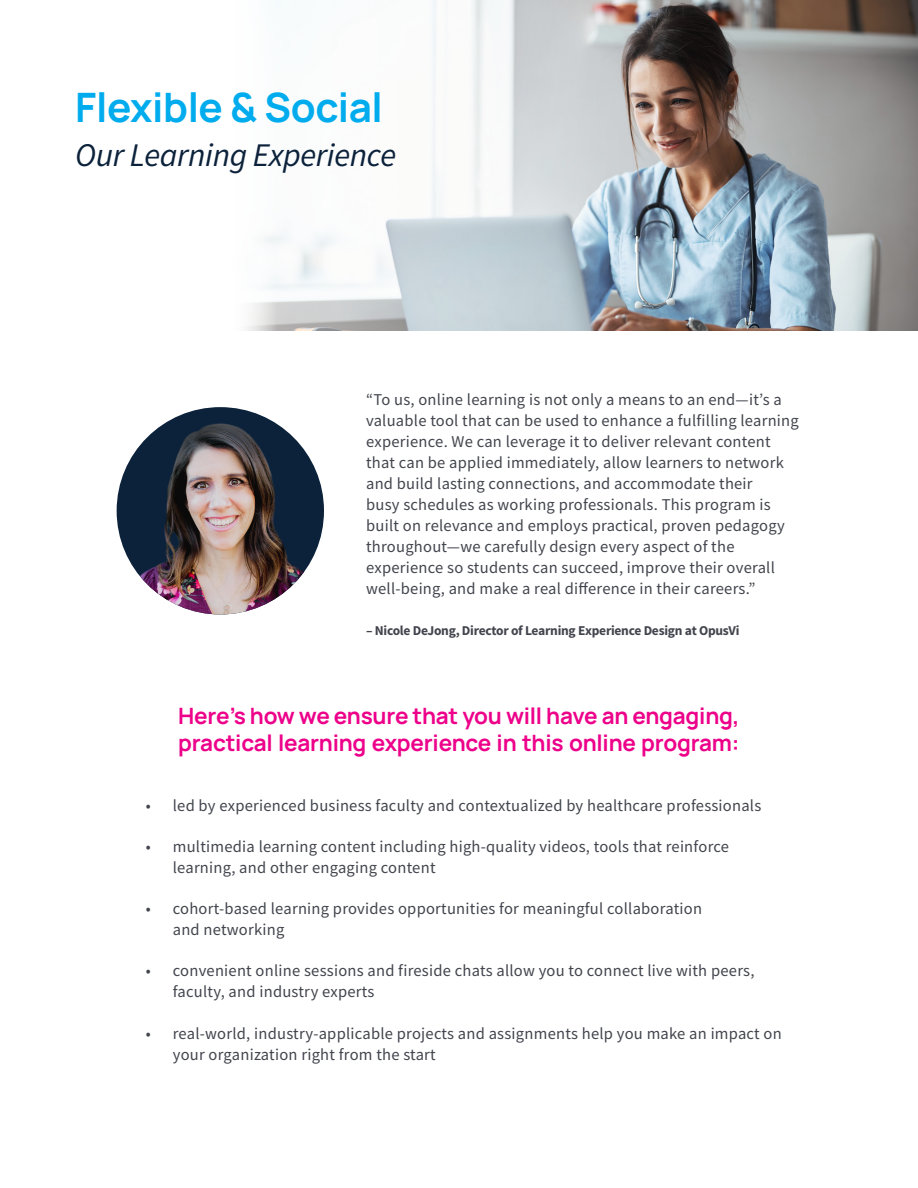
<style>
.page{position:relative;width:918px;height:1188px;background:#fff}
.page>*{position:absolute;margin:0;border:0;box-sizing:border-box;transform-origin:0 0}
.t1{font:200 40.5px "Manrope";letter-spacing:-.01em;color:#00aced}
.t2{font:italic 33px "Source Sans Pro";letter-spacing:-.01em;color:#0c223b}
.t3{font:200 22.5px/27px "Manrope";letter-spacing:-.01em;color:#ed008a}
.t4{font:16.5px/21px "Source Sans Pro";letter-spacing:.015em;color:#42454d}
.t5{font:700 13.5px "Source Sans Pro";letter-spacing:-.02em;color:#42454d}
</style>
<div class="page">
<img style="left:653px;top:0;width:265px;height:330px">
<svg style="left:247px;top:0;width:406px;height:330px"></svg>
<img style="left:117px;top:407px;width:207px;height:207px;border-radius:104px">
<h1 class="t1" style="left:75px;top:79px;width:309px">Flexible &amp; Social</h1>
<h2 class="t2" style="left:75px;top:134px;width:322px">Our Learning Experience</h2>
<p class="t4" style="left:366px;top:388px;width:434px">“To us, online learning is not only a means to an end—it’s a valuable tool that can be used to enhance a fulfilling learning experience. We can leverage it to deliver relevant content that can be applied immediately, allow learners to network and build lasting connections, and accommodate their<br>busy schedules as working professionals. This program is built on relevance and employs practical, proven pedagogy throughout—we carefully design every aspect of the experience so students can succeed, improve their overall well-being, and make a real difference in their careers.”</p>
<p class="t5" style="left:366px;top:622px;width:375px">– Nicole DeJong, Director of Learning Experience Design at OpusVi</p>
<h3 class="t3" style="left:178px;top:701px;width:563px">Here’s how we ensure that you will have an engaging, practical learning experience in this online program:</h3>
<p class="t4" style="left:146px;top:794px;width:617px">• led by experienced business faculty and contextualized by healthcare professionals</p>
<p class="t4" style="left:173px;top:836px;width:558px;text-indent:-27px">• multimedia learning content including high-quality videos, tools that reinforce learning, and other engaging content</p>
<p class="t4" style="left:173px;top:898px;width:531px;text-indent:-27px">• cohort-based learning provides opportunities for meaningful collaboration and networking</p>
<p class="t4" style="left:173px;top:960px;width:583px;text-indent:-27px">• convenient online sessions and fireside chats allow you to connect live with peers, faculty, and industry experts</p>
<p class="t4" style="left:173px;top:1022px;width:611px;text-indent:-27px">• real-world, industry-applicable projects and assignments help you make an impact on your organization right from the start</p>
</div>
